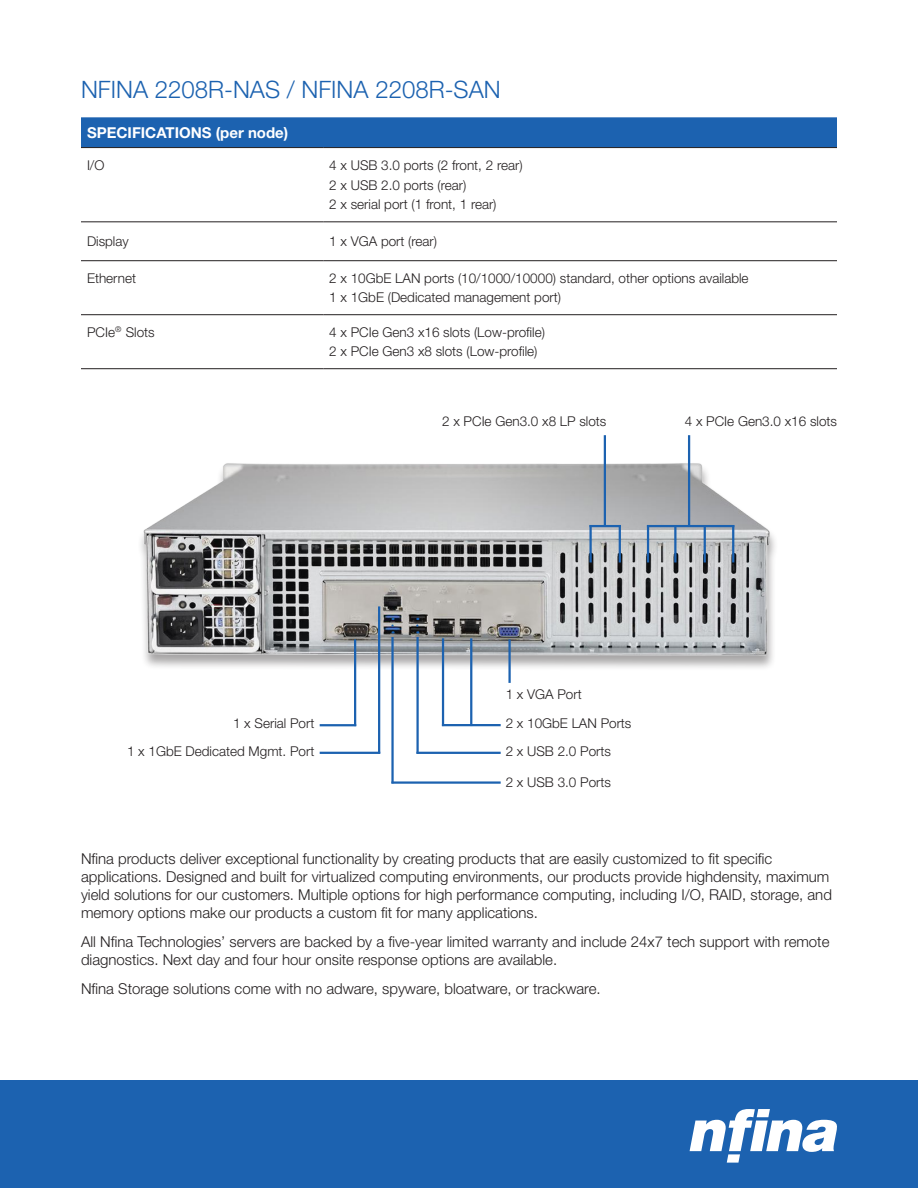
<style>
.page{position:relative;width:918px;height:1188px;background:#fff}
.page>*{position:absolute;margin:0;border:0;box-sizing:border-box;transform-origin:0 0}
.FEATURES{font:300 24px "Helvetica Neue LT Std";color:#1c62b0}
.Paragraph_w__Space{font:300 15px/18px "Helvetica Neue LT Std";color:#231f20}
.Table_Heads{font:700 15px "Helvetica Neue LT Std";color:#fff}
.Table_Body{font:300 13.5px "Helvetica Neue LT Std";color:#231f20}
</style>
<div class="page">
<div style="left:81px;top:117px;width:756px;height:30px;background:#1c62b0"></div>
<hr style="left:81px;top:147px;width:242px;height:1px;background:#231f20">
<hr style="left:323px;top:147px;width:514px;height:1px;background:#231f20">
<hr style="left:81px;top:222px;width:242px;height:1px;background:#231f20">
<hr style="left:323px;top:222px;width:514px;height:1px;background:#231f20">
<hr style="left:81px;top:260px;width:242px;height:1px;background:#231f20">
<hr style="left:323px;top:260px;width:514px;height:1px;background:#231f20">
<hr style="left:81px;top:314px;width:242px;height:1px;background:#231f20">
<hr style="left:323px;top:314px;width:514px;height:1px;background:#231f20">
<hr style="left:81px;top:368px;width:242px;height:1px;background:#231f20">
<hr style="left:323px;top:368px;width:514px;height:1px;background:#231f20">
<img style="left:141px;top:442px;width:634px;height:230px">
<svg style="left:391px;top:618px;width:3px;height:16px"></svg>
<svg style="left:416px;top:618px;width:2px;height:16px"></svg>
<hr style="left:354px;top:639px;width:2px;height:87px;background:#1c62b0">
<hr style="left:320px;top:724px;width:36px;height:2px;background:#1c62b0">
<hr style="left:442px;top:638px;width:2px;height:88px;background:#1c62b0">
<hr style="left:470px;top:638px;width:2px;height:88px;background:#1c62b0">
<hr style="left:442px;top:724px;width:59px;height:2px;background:#1c62b0">
<hr style="left:378px;top:606px;width:2px;height:147px;background:#1c62b0">
<hr style="left:320px;top:752px;width:60px;height:2px;background:#1c62b0">
<hr style="left:391px;top:637px;width:3px;height:146px;background:#1c62b0">
<hr style="left:416px;top:637px;width:3px;height:117px;background:#1c62b0">
<hr style="left:416px;top:752px;width:85px;height:2px;background:#1c62b0">
<hr style="left:508px;top:639px;width:3px;height:44px;background:#1c62b0">
<hr style="left:391px;top:781px;width:110px;height:3px;background:#1c62b0">
<hr style="left:688px;top:435px;width:2px;height:92px;background:#1c62b0">
<hr style="left:704px;top:525px;width:2px;height:37px;background:#1c62b0">
<hr style="left:732px;top:525px;width:2px;height:37px;background:#1c62b0">
<hr style="left:674px;top:525px;width:3px;height:37px;background:#1c62b0">
<hr style="left:647px;top:525px;width:2px;height:37px;background:#1c62b0">
<hr style="left:647px;top:525px;width:87px;height:2px;background:#1c62b0">
<hr style="left:604px;top:435px;width:2px;height:92px;background:#1c62b0">
<hr style="left:589px;top:525px;width:3px;height:37px;background:#1c62b0">
<hr style="left:619px;top:525px;width:2px;height:37px;background:#1c62b0">
<hr style="left:589px;top:525px;width:32px;height:2px;background:#1c62b0">
<div style="left:0;top:1080px;width:918px;height:108px;background:#1c62b0"></div>
<svg style="left:690px;top:1109px;width:147px;height:54px"></svg>
<p class="FEATURES" style="left:81px;top:75px;width:421px">NFINA 2208R-NAS / NFINA 2208R-SAN</p>
<p class="Table_Heads" style="left:87px;top:123px;width:203px">SPECIFICATIONS (per node)</p>
<p class="Table_Body" style="left:87px;top:157px;width:19px">I/O</p>
<p class="Table_Body" style="left:329px;top:157px;width:195px">4 x USB 3.0 ports (2 front, 2 rear)</p>
<p class="Table_Body" style="left:329px;top:176px;width:139px">2 x USB 2.0 ports (rear)</p>
<p class="Table_Body" style="left:329px;top:196px;width:169px">2 x serial port (1 front, 1 rear)</p>
<p class="Table_Body" style="left:87px;top:233px;width:43px">Display</p>
<p class="Table_Body" style="left:329px;top:233px;width:109px">1 x VGA port (rear)</p>
<p class="Table_Body" style="left:87px;top:270px;width:51px">Ethernet</p>
<p class="Table_Body" style="left:329px;top:270px;width:421px">2 x 10GbE LAN ports (10/1000/10000) standard, other options available</p>
<p class="Table_Body" style="left:329px;top:289px;width:233px">1 x 1GbE (Dedicated management port)</p>
<p class="Table_Body" style="left:87px;top:324px;width:69px">PCIe<sup>®</sup> Slots</p>
<p class="Table_Body" style="left:329px;top:324px;width:217px">4 x PCIe Gen3 x16 slots (Low-profile)</p>
<p class="Table_Body" style="left:329px;top:343px;width:210px">2 x PCIe Gen3 x8 slots (Low-profile)</p>
<p class="Table_Body" style="left:442px;top:413px;width:166px">2 x PCIe Gen3.0 x8 LP slots</p>
<p class="Table_Body" style="left:685px;top:413px;width:154px">4 x PCIe Gen3.0 x16 slots</p>
<p class="Table_Body" style="left:506px;top:686px;width:78px">1 x VGA Port</p>
<p class="Table_Body" style="left:233px;top:715px;width:83px">1 x Serial Port</p>
<p class="Table_Body" style="left:127px;top:743px;width:189px">1 x 1GbE Dedicated Mgmt. Port</p>
<p class="Table_Body" style="left:506px;top:743px;width:107px">2 x USB 2.0 Ports</p>
<p class="Table_Body" style="left:506px;top:715px;width:127px">2 x 10GbE LAN Ports</p>
<p class="Table_Body" style="left:506px;top:774px;width:107px">2 x USB 3.0 Ports</p>
<p class="Paragraph_w__Space" style="left:81px;top:849px;width:752px">Nfina products deliver exceptional functionality by creating products that are easily customized to fit specific applications. Designed and built for virtualized computing environments, our products provide highdensity, maximum yield solutions for our customers. Multiple options for high performance computing, including I/O, RAID, storage, and memory options make our products a custom fit for many applications.</p>
<p class="Paragraph_w__Space" style="left:81px;top:932px;width:750px">All Nfina Technologies’ servers are backed by a five-year limited warranty and include 24x7 tech support with remote diagnostics. Next day and four hour onsite response options are available.</p>
<p class="Paragraph_w__Space" style="left:81px;top:979px;width:521px">Nfina Storage solutions come with no adware, spyware, bloatware, or trackware.</p>
</div>
